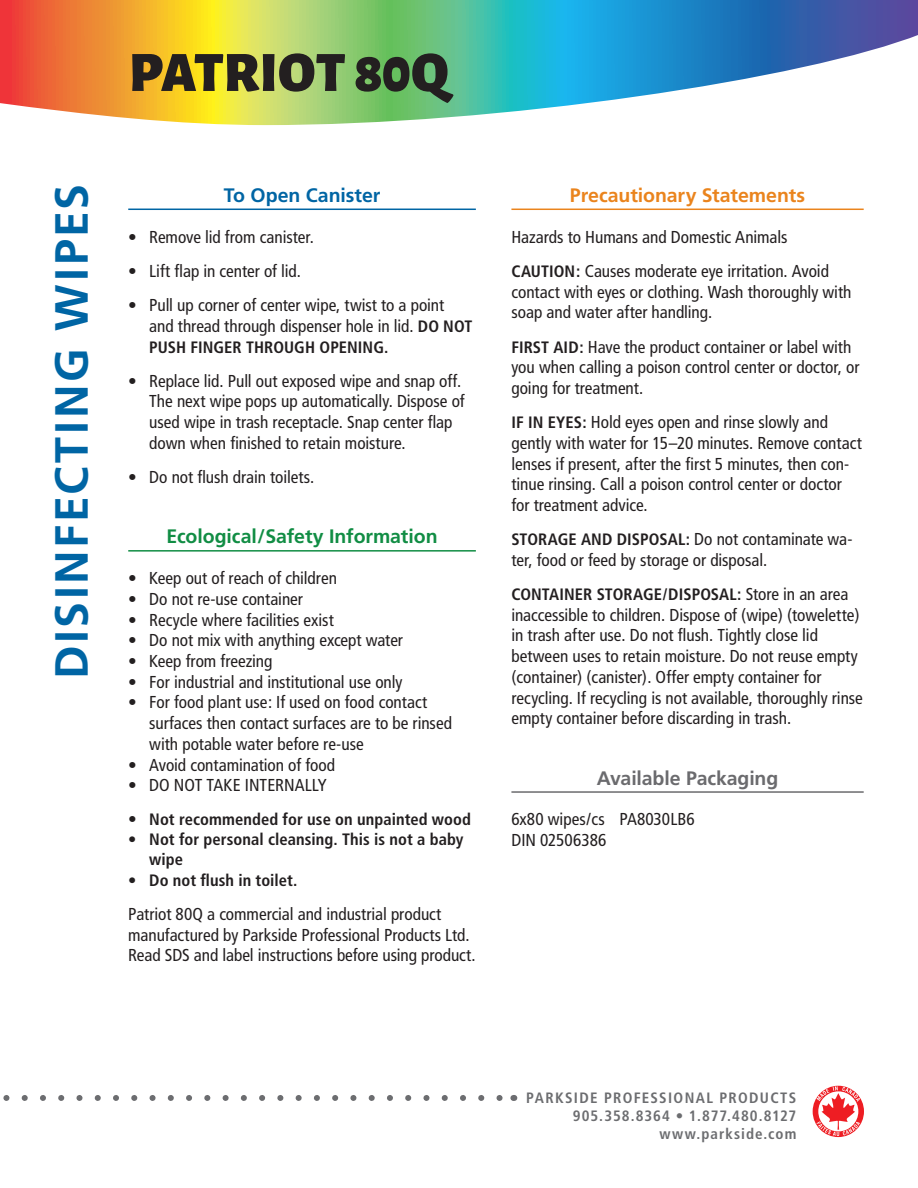
<style>
.page{position:relative;width:918px;height:1188px;background:#fff}
.page>*{position:absolute;margin:0;border:0;box-sizing:border-box;transform-origin:0 0}
.heading{font:900 57px "Alegreya Sans";color:#231f20}
.t1{font:700 46.5px "Frutiger";letter-spacing:.055em;color:#0065a4}
.Tech_Bold{font:700 19.5px "Frutiger";letter-spacing:-.005em;color:#118d44}
.Tech_Bold-2{font:700 19.5px "Frutiger";letter-spacing:-.005em;color:#ea841d}
.Tech_Bold-3{font:700 19.5px "Frutiger";letter-spacing:-.005em;color:#6b6b6e}
.Tech_Bold-4{font:700 19.5px "Frutiger";color:#0065a4}
.tech_data{font:condensed 17.25px/20.7px "Frutiger";color:#231f20}
.tech_data-2{font:700 condensed 16.5px/19.8px "Frutiger";letter-spacing:.005em;color:#231f20}
.phone_number{font:700 condensed 15px/18px "Frutiger";letter-spacing:.08em;color:#6c6d70;text-align:right}
.s1{font-weight:700;font-size:16.5px}
.s2{font-weight:400;font-size:17.25px}
</style>
<div class="page">
<hr style="left:511px;top:209px;width:353px;height:1px;background:#ea841d">
<hr style="left:511px;top:791px;width:353px;height:2px;background:#6b6b6e">
<svg style="left:0;top:0;width:918px;height:125px"></svg>
<svg style="left:3px;top:1095px;width:500px;height:6px"></svg>
<svg style="left:813px;top:1086px;width:51px;height:51px"></svg>
<hr style="left:128px;top:209px;width:348px;height:1px;background:#0065a4">
<hr style="left:128px;top:550px;width:348px;height:2px;background:#118d44">
<p class="t1" style="left:44px;top:679px;width:497px;rotate:-90deg">DISINFECTING WIPES</p>
<p class="heading" style="left:129px;top:27px;width:322px">PATRIOT 80Q</p>
<p class="Tech_Bold-4" style="left:224px;top:184px;width:158px">To Open Canister</p>
<p class="tech_data" style="left:128px;top:227px;width:187px">• Remove lid from canister.</p>
<p class="tech_data" style="left:128px;top:261px;width:174px">• Lift flap in center of lid.</p>
<p class="tech_data" style="left:149px;top:295px;width:325px;text-indent:-21px">• Pull up corner of center wipe, twist to a point and thread through dispenser hole in lid. <span class="s1">DO NOT</span></p>
<p class="tech_data-2" style="left:149px;top:337px;width:241px">PUSH FINGER THROUGH OPENING.</p>
<p class="tech_data" style="left:149px;top:371px;width:317px;text-indent:-21px">• Replace lid. Pull out exposed wipe and snap off.<br>The next wipe pops up automatically. Dispose of used wipe in trash receptacle. Snap center flap down when finished to retain moisture.</p>
<p class="tech_data" style="left:128px;top:467px;width:188px">• Do not flush drain toilets.</p>
<p class="Tech_Bold" style="left:167px;top:525px;width:273px">Ecological/Safety Information</p>
<p class="tech_data" style="left:128px;top:568px;width:210px">• Keep out of reach of children</p>
<p class="tech_data" style="left:128px;top:589px;width:176px">• Do not re-use container</p>
<p class="tech_data" style="left:128px;top:609px;width:207px">• Recycle where facilities exist</p>
<p class="tech_data" style="left:128px;top:630px;width:276px">• Do not mix with anything except water</p>
<p class="tech_data" style="left:128px;top:651px;width:146px">• Keep from freezing</p>
<p class="tech_data" style="left:128px;top:672px;width:276px">• For industrial and institutional use only</p>
<p class="tech_data" style="left:149px;top:692px;width:304px;text-indent:-21px">• For food plant use: If used on food contact surfaces then contact surfaces are to be rinsed with potable water before re-use</p>
<p class="tech_data" style="left:128px;top:754px;width:208px">• Avoid contamination of food</p>
<p class="tech_data" style="left:128px;top:775px;width:200px">• DO NOT TAKE INTERNALLY</p>
<p class="tech_data-2" style="left:128px;top:810px;width:344px"><span class="s2">•</span> Not recommended for use on unpainted wood</p>
<p class="tech_data-2" style="left:149px;top:830px;width:316px;text-indent:-21px">• Not for personal cleansing. This is not a baby wipe</p>
<p class="tech_data-2" style="left:128px;top:870px;width:171px">• Do not flush in toilet.</p>
<p class="tech_data" style="left:128px;top:904px;width:349px">Patriot 80Q a commercial and industrial product manufactured by Parkside Professional Products Ltd.<br>Read SDS and label instructions before using product.</p>
<p class="Tech_Bold-2" style="left:570px;top:184px;width:237px">Precautionary Statements</p>
<p class="tech_data" style="left:511px;top:227px;width:278px">Hazards to Humans and Domestic Animals</p>
<p class="tech_data" style="left:511px;top:261px;width:342px"><span class="s1">CAUTION:</span> Causes moderate eye irritation. Avoid contact with eyes or clothing. Wash thoroughly with soap and water after handling.</p>
<p class="tech_data" style="left:511px;top:336px;width:350px"><span class="s1">FIRST AID:</span> Have the product container or label with you when calling a poison control center or doctor, or going for treatment.</p>
<p class="tech_data" style="left:511px;top:412px;width:352px"><span class="s1">IF IN EYES:</span> Hold eyes open and rinse slowly and gently with water for 15–20 minutes. Remove contact lenses if present, after the first 5 minutes, then con&shy;tinue rinsing. Call a poison control center or doctor for treatment advice.</p>
<p class="tech_data-2" style="left:511px;top:530px;width:343px">STORAGE AND DISPOSAL: <span class="s2">Do not contaminate wa-</span></p>
<p class="tech_data" style="left:511px;top:550px;width:257px">ter, food or feed by storage or disposal.</p>
<p class="tech_data-2" style="left:511px;top:584px;width:338px">CONTAINER STORAGE/DISPOSAL: <span class="s2">Store in an area</span></p>
<p class="tech_data" style="left:511px;top:605px;width:353px">inaccessible to children. Dispose of (wipe) (towelette) in trash after use. Do not flush. Tightly close lid between uses to retain moisture. Do not reuse empty (container) (canister). Offer empty container for recycling. If recycling is not available, thoroughly rinse empty container before discarding in trash.</p>
<p class="Tech_Bold-3" style="left:597px;top:766px;width:183px">Available Packaging</p>
<p class="tech_data" style="left:511px;top:809px;width:185px">6x80 wipes/cs PA8030LB6<br>DIN 02506386</p>
<p class="phone_number" style="left:526px;top:1089px;width:272px">PARKSIDE PROFESSIONAL PRODUCTS<br>905.358.8364 • 1.877.480.8127 www.parkside.com</p>
</div>
